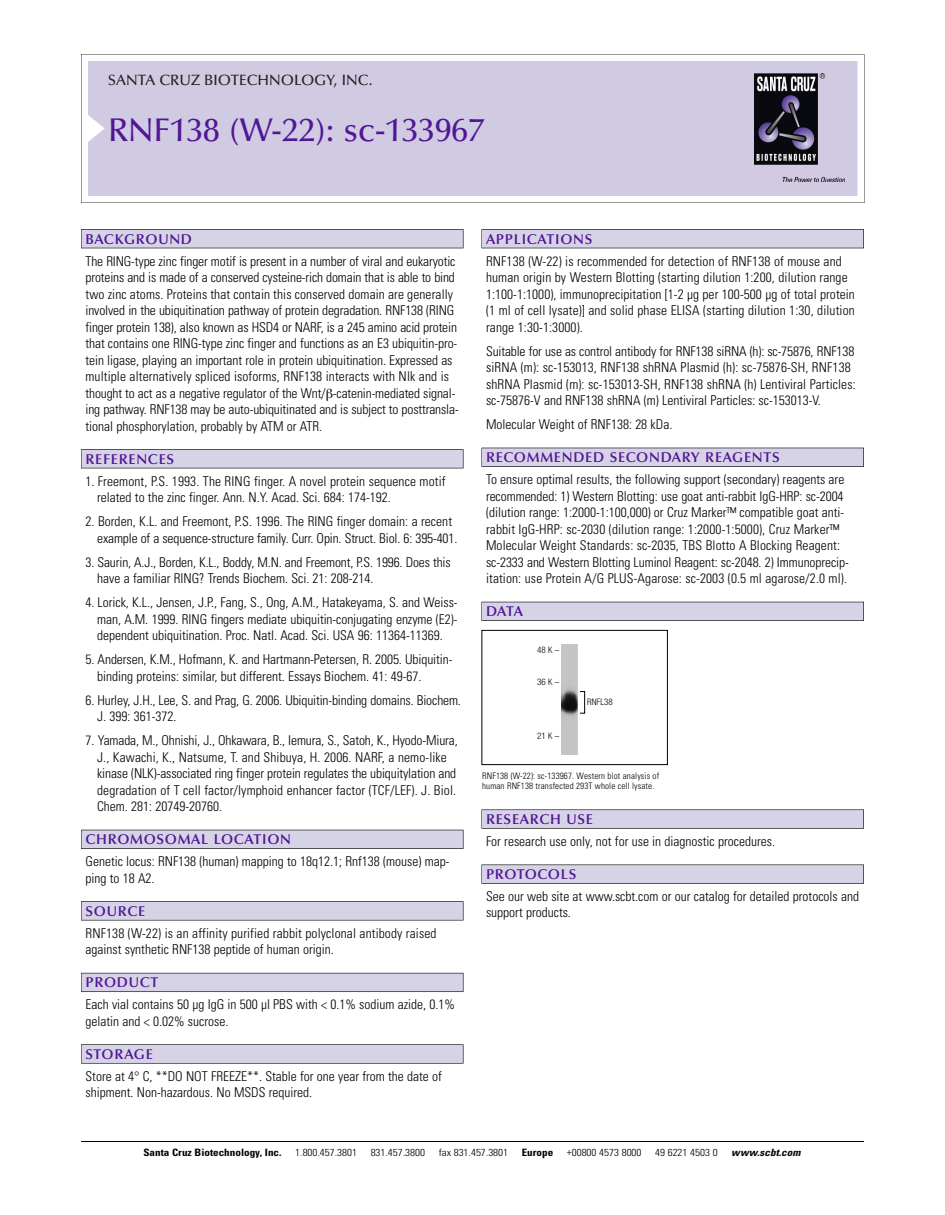
<style>
.page{position:relative;width:945px;height:1215px;background:#fff}
.page>*{position:absolute;margin:0;border:0;box-sizing:border-box;transform-origin:0 0}
.t1{font:500 33px "Optima";color:#511695}
.t2{font:500 15px "Optima";color:#231f20}
.t3{font:600 14.25px "Optima";letter-spacing:.05em;color:#511695}
.t4{font:300 condensed 13.5px/16.5px "Univers";color:#000}
.t5{font:300 condensed 10.2px "Univers";color:#000;scale:1.1 1}
.t6{font:700 condensed 10.2px "Univers";color:#000;scale:1.1 1}
.t7{font:italic 700 condensed 10.2px "Univers";letter-spacing:.005em;color:#000;scale:1.1 1}
.t8{font:300 condensed 9px/10.5px "Univers";letter-spacing:.015em;color:#000}
.t9{font:300 condensed 9px "Helvetica Neue";color:#000}
</style>
<div class="page">
<svg style="left:81px;top:54px;width:783px;height:149px"></svg>
<div style="left:88px;top:61px;width:769px;height:135px;background:#d1cae3"></div>
<img style="left:755px;top:74px;width:90px;height:108px">
<div style="left:81px;top:229px;width:382px;height:19px;background:#525156"></div>
<div style="left:81px;top:230px;width:382px;height:18px;background:#d7d3e7"></div>
<div style="left:81px;top:449px;width:382px;height:19px;background:#525155"></div>
<div style="left:81px;top:450px;width:382px;height:18px;background:#d7d3e7"></div>
<div style="left:81px;top:830px;width:382px;height:19px;background:#525158"></div>
<div style="left:81px;top:830px;width:382px;height:18px;background:#d7d3e7"></div>
<div style="left:81px;top:901px;width:382px;height:19px;background:#575759"></div>
<div style="left:81px;top:902px;width:382px;height:18px;background:#d7d3e7"></div>
<div style="left:81px;top:973px;width:382px;height:19px;background:#5b5a62"></div>
<div style="left:81px;top:973px;width:382px;height:18px;background:#d7d3e7"></div>
<div style="left:81px;top:1044px;width:382px;height:20px;background:#666667"></div>
<div style="left:81px;top:1045px;width:382px;height:18px;background:#d7d3e7"></div>
<div style="left:482px;top:229px;width:382px;height:19px;background:#525156"></div>
<div style="left:482px;top:230px;width:381px;height:18px;background:#d7d3e7"></div>
<div style="left:482px;top:448px;width:382px;height:19px;background:#515055"></div>
<div style="left:482px;top:448px;width:381px;height:18px;background:#d7d3e7"></div>
<div style="left:482px;top:602px;width:382px;height:19px;background:#525158"></div>
<div style="left:482px;top:602px;width:381px;height:18px;background:#d7d3e7"></div>
<svg style="left:482px;top:809px;width:382px;height:20px"></svg>
<div style="left:482px;top:810px;width:381px;height:18px;background:#d7d3e7"></div>
<div style="left:482px;top:865px;width:382px;height:19px;background:#575759"></div>
<div style="left:482px;top:865px;width:381px;height:18px;background:#d7d3e7"></div>
<hr style="left:81px;top:1141px;width:783px;height:1px;background:#000">
<div style="left:482px;top:630px;width:186px;height:135px;border:1px solid #000"></div>
<img style="left:561px;top:645px;width:16px;height:109px">
<div style="left:580px;top:691px;width:5px;height:22px;border:1px solid #000"></div>
<p class="t2" style="left:108px;top:74px;width:266px">SANTA CRUZ BIOTECHNOLOGY, INC.</p>
<h1 class="t1" style="left:108px;top:117px;width:378px">RNF138 (W-22): sc-133967</h1>
<p class="t3" style="left:86px;top:233px;width:108px">BACKGROUND</p>
<p class="t4" style="left:86px;top:254px;width:375px">The RING-type zinc finger motif is present in a number of viral and eukaryotic proteins and is made of a conserved cysteine-rich domain that is able to bind two zinc atoms. Proteins that contain this conserved domain are generally involved in the ubiquitination pathway of protein degradation. RNF138 (RING finger protein 138), also known as HSD4 or NARF, is a 245 amino acid protein that contains one RING-type zinc finger and functions as an E3 ubiquitin-pro&shy;tein ligase, playing an important role in protein ubiquitination. Expressed as multiple alternatively spliced isoforms, RNF138 interacts with Nlk and is thought to act as a negative regulator of the Wnt/ -catenin-mediated signal&shy;ing pathway. RNF138 may be auto-ubiquitinated and is subject to posttransla&shy;tional phosphorylation, probably by ATM or ATR.</p>
<p class="t3" style="left:86px;top:453px;width:90px">REFERENCES</p>
<p class="t4" style="left:97px;top:474px;width:350px;text-indent:-12px">1. Freemont, P.S. 1993. The RING finger. A novel protein sequence motif related to the zinc finger. Ann. N.Y. Acad. Sci. 684: 174-192.</p>
<p class="t4" style="left:97px;top:514px;width:362px;text-indent:-12px">2. Borden, K.L. and Freemont, P.S. 1996. The RING finger domain: a recent example of a sequence-structure family. Curr. Opin. Struct. Biol. 6: 395-401.</p>
<p class="t4" style="left:97px;top:555px;width:355px;text-indent:-12px">3. Saurin, A.J., Borden, K.L., Boddy, M.N. and Freemont, P.S. 1996. Does this have a familiar RING? Trends Biochem. Sci. 21: 208-214.</p>
<p class="t4" style="left:97px;top:595px;width:362px;text-align:justify;text-indent:-12px">4. Lorick, K.L., Jensen, J.P., Fang, S., Ong, A.M., Hatakeyama, S. and Weiss&shy;man, A.M. 1999. RING fingers mediate ubiquitin-conjugating enzyme (E2)- dependent ubiquitination. Proc. Natl. Acad. Sci. USA 96: 11364-11369.</p>
<p class="t4" style="left:97px;top:652px;width:357px;text-indent:-12px">5. Andersen, K.M., Hofmann, K. and Hartmann-Petersen, R. 2005. Ubiquitin&shy;binding proteins: similar, but different. Essays Biochem. 41: 49-67.</p>
<p class="t4" style="left:97px;top:693px;width:365px;text-indent:-12px">6. Hurley, J.H., Lee, S. and Prag, G. 2006. Ubiquitin-binding domains. Biochem.<br>J. 399: 361-372.</p>
<p class="t4" style="left:97px;top:733px;width:362px;text-indent:-12px">7. Yamada, M., Ohnishi, J., Ohkawara, B., Iemura, S., Satoh, K., Hyodo-Miura, J., Kawachi, K., Natsume, T. and Shibuya, H. 2006. NARF, a nemo-like kinase (NLK)-associated ring finger protein regulates the ubiquitylation and degradation of T cell factor/lymphoid enhancer factor (TCF/LEF). J. Biol.<br>Chem. 281: 20749-20760.</p>
<p class="t3" style="left:86px;top:834px;width:207px">CHROMOSOMAL LOCATION</p>
<p class="t4" style="left:86px;top:854px;width:365px">Genetic locus: RNF138 (human) mapping to 18q12.1; Rnf138 (mouse) map&shy;ping to 18 A2.</p>
<p class="t3" style="left:86px;top:905px;width:61px">SOURCE</p>
<p class="t4" style="left:86px;top:926px;width:352px">RNF138 (W-22) is an affinity purified rabbit polyclonal antibody raised against synthetic RNF138 peptide of human origin.</p>
<p class="t3" style="left:86px;top:977px;width:74px">PRODUCT</p>
<p class="t4" style="left:86px;top:997px;width:371px">Each vial contains 50 µg IgG in 500 µl PBS with &lt; 0.1% sodium azide, 0.1% gelatin and &lt; 0.02% sucrose.</p>
<p class="t3" style="left:86px;top:1048px;width:69px">STORAGE</p>
<p class="t4" style="left:86px;top:1069px;width:358px">Store at 4° C, **DO NOT FREEZE**. Stable for one year from the date of shipment. Non-hazardous. No MSDS required.</p>
<p class="t3" style="left:486px;top:233px;width:108px">APPLICATIONS</p>
<p class="t4" style="left:486px;top:254px;width:370px">RNF138 (W-22) is recommended for detection of RNF138 of mouse and human origin by Western Blotting (starting dilution 1:200, dilution range 1:100-1:1000), immunoprecipitation [1-2 µg per 100-500 µg of total protein (1 ml of cell lysate)] and solid phase ELISA (starting dilution 1:30, dilution range 1:30-1:3000).</p>
<p class="t4" style="left:486px;top:344px;width:371px">Suitable for use as control antibody for RNF138 siRNA (h): sc-75876, RNF138 siRNA (m): sc-153013, RNF138 shRNA Plasmid (h): sc-75876-SH, RNF138 shRNA Plasmid (m): sc-153013-SH, RNF138 shRNA (h) Lentiviral Particles: sc-75876-V and RNF138 shRNA (m) Lentiviral Particles: sc-153013-V.</p>
<p class="t4" style="left:486px;top:417px;width:188px">Molecular Weight of RNF138: 28 kDa.</p>
<p class="t3" style="left:486px;top:452px;width:295px">RECOMMENDED SECONDARY REAGENTS</p>
<p class="t4" style="left:486px;top:472px;width:364px">To ensure optimal results, the following support (secondary) reagents are recommended: 1) Western Blotting: use goat anti-rabbit IgG-HRP: sc-2004 (dilution range: 1:2000-1:100,000) or Cruz Marker™ compatible goat anti&shy;rabbit IgG-HRP: sc-2030 (dilution range: 1:2000-1:5000), Cruz Marker™ Molecular Weight Standards: sc-2035, TBS Blotto A Blocking Reagent: sc-2333 and Western Blotting Luminol Reagent: sc-2048. 2) Immunoprecip&shy;itation: use Protein A/G PLUS-Agarose: sc-2003 (0.5 ml agarose/2.0 ml).</p>
<p class="t3" style="left:486px;top:606px;width:39px">DATA</p>
<p class="t9" style="left:537px;top:647px;width:24px">48K–</p>
<p class="t9" style="left:537px;top:678px;width:24px">36K–</p>
<p class="t9" style="left:537px;top:732px;width:24px">21K–</p>
<p class="t9" style="left:587px;top:698px;width:27px">RNFL38</p>
<p class="t8" style="left:482px;top:771px;width:179px">RNF138 (W-22): sc-133967. Western blot analysis of human RNF138 transfected 293T whole cell lysate.</p>
<p class="t3" style="left:486px;top:813px;width:109px">RESEARCH USE</p>
<p class="t4" style="left:486px;top:834px;width:290px">For research use only, not for use in diagnostic procedures.</p>
<p class="t3" style="left:486px;top:868px;width:92px">PROTOCOLS</p>
<p class="t4" style="left:486px;top:889px;width:375px">See our web site at www.scbt.com or our catalog for detailed protocols and support products.</p>
<p class="t6" style="left:143px;top:1148px;width:127px">Santa Cruz Biotechnology, Inc.</p>
<p class="t5" style="left:295px;top:1148px;width:58px">1.800.457.3801</p>
<p class="t5" style="left:371px;top:1148px;width:51px">831.457.3800</p>
<p class="t5" style="left:439px;top:1148px;width:65px">fax 831.457.3801</p>
<p class="t6" style="left:522px;top:1148px;width:30px">Europe</p>
<p class="t5" style="left:567px;top:1148px;width:69px">+00800 4573 8000</p>
<p class="t5" style="left:655px;top:1148px;width:58px">49 6221 4503 0</p>
<p class="t7" style="left:731px;top:1148px;width:64px">www.scbt.com</p>
</div>
